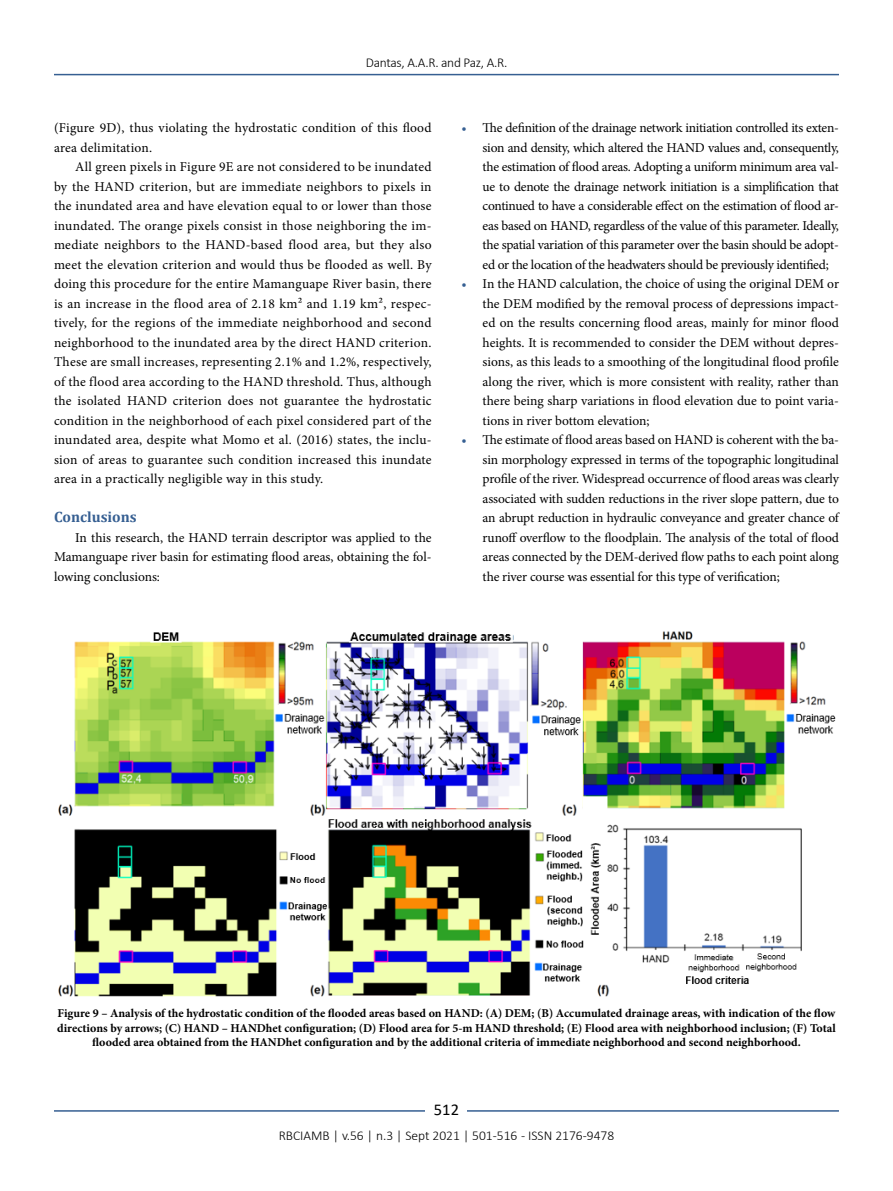
<style>
.page{position:relative;width:893px;height:1191px;background:#fff}
.page>*{position:absolute;margin:0;border:0;box-sizing:border-box;transform-origin:0 0}
.t1{font:16.5px "Calibri";color:#000}
.t2{font:700 15px "Cambria";color:#365f92}
.t3{font:13.5px/19.5px "Minion Pro";color:#000;text-align:justify}
.t4{font:300 13.5px "Calibri";color:#000}
.t5{font:300 13.5px "Calibri";letter-spacing:-.02em;color:#000}
.t6{font:700 12px/14.4px "Minion Pro";color:#000;text-align:center}
.s1{color:#365f92}
</style>
<div class="page">
<hr style="left:54px;top:74px;width:785px;height:1px;background:#365f92">
<hr style="left:54px;top:1110px;width:785px;height:1px;background:#365f92">
<div style="left:426px;top:1096px;width:41px;height:26px;background:#fff"></div>
<img style="left:58px;top:631px;width:778px;height:366px">
<p class="t5" style="left:366px;top:54px;width:143px">Dantas, A.A.R. and Paz, A.R.</p>
<p class="t3" style="left:54px;top:118px;width:379px">(Figure 9D), thus violating the hydrostatic condition of this flood area delimitation.</p>
<p class="t3" style="left:54px;top:157px;width:379px;text-indent:21px">All green pixels in Figure 9E are not considered to be inundated by the HAND criterion, but are immediate neighbors to pixels in the inundated area and have elevation equal to or lower than those inundated. The orange pixels consist in those neighboring the im&shy;mediate neighbors to the HAND-based flood area, but they also meet the elevation criterion and would thus be flooded as well. By doing this procedure for the entire Mamanguape River basin, there is an increase in the flood area of 2.18 km² and 1.19 km², respec&shy;tively, for the regions of the immediate neighborhood and second neighborhood to the inundated area by the direct HAND criterion.<br>These are small increases, representing 2.1% and 1.2%, respectively, of the flood area according to the HAND threshold. Thus, although the isolated HAND criterion does not guarantee the hydrostatic condition in the neighborhood of each pixel considered part of the inundated area, despite what Momo et al. (2016) states, the inclu&shy;sion of areas to guarantee such condition increased this inundate area in a practically negligible way in this study.</p>
<p class="t2" style="left:54px;top:506px;width:84px">Conclusions</p>
<p class="t3" style="left:54px;top:528px;width:379px;text-indent:21px">In this research, the HAND terrain descriptor was applied to the Mamanguape river basin for estimating flood areas, obtaining the fol&shy;lowing conclusions:</p>
<p class="t3" style="left:483px;top:118px;width:358px;text-indent:-21px"><span class="s1">•</span> The definition of the drainage network initiation controlled its exten&shy;sion and density, which altered the HAND values and, consequently, the estimation of flood areas. Adopting a uniform minimum area val&shy;ue to denote the drainage network initiation is a simplification that continued to have a considerable effect on the estimation of flood ar&shy;eas based on HAND, regardless of the value of this parameter. Ideally, the spatial variation of this parameter over the basin should be adopt&shy;ed or the location of the headwaters should be previously identified;</p>
<p class="t3" style="left:483px;top:274px;width:358px;text-indent:-21px"><span class="s1">•</span> In the HAND calculation, the choice of using the original DEM or the DEM modified by the removal process of depressions impact&shy;ed on the results concerning flood areas, mainly for minor flood heights. It is recommended to consider the DEM without depres&shy;sions, as this leads to a smoothing of the longitudinal flood profile along the river, which is more consistent with reality, rather than there being sharp variations in flood elevation due to point varia&shy;tions in river bottom elevation;</p>
<p class="t3" style="left:483px;top:430px;width:358px;text-indent:-21px"><span class="s1">•</span> The estimate of flood areas based on HAND is coherent with the ba&shy;sin morphology expressed in terms of the topographic longitudinal profile of the river. Widespread occurrence of flood areas was clearly associated with sudden reductions in the river slope pattern, due to an abrupt reduction in hydraulic conveyance and greater chance of runoff overflow to the floodplain. The analysis of the total of flood areas connected by the DEM-derived flow paths to each point along the river course was essential for this type of verification;</p>
<p class="t6" style="left:57px;top:1006px;width:780px">Figure 9 – Analysis of the hydrostatic condition of the flooded areas based on HAND: (A) DEM; (B) Accumulated drainage areas, with indication of the flow directions by arrows; (C) HAND – HANDhet configuration; (D) Flood area for 5-m HAND threshold; (E) Flood area with neighborhood inclusion; (F) Total flooded area obtained from the HANDhet configuration and by the additional criteria of immediate neighborhood and second neighborhood.</p>
<p class="t1" style="left:434px;top:1098px;width:27px">512</p>
<p class="t4" style="left:279px;top:1126px;width:337px">RBCIAMB | v.56 | n.3 | Sept 2021 | 501-516 - ISSN 2176-9478</p>
</div>
